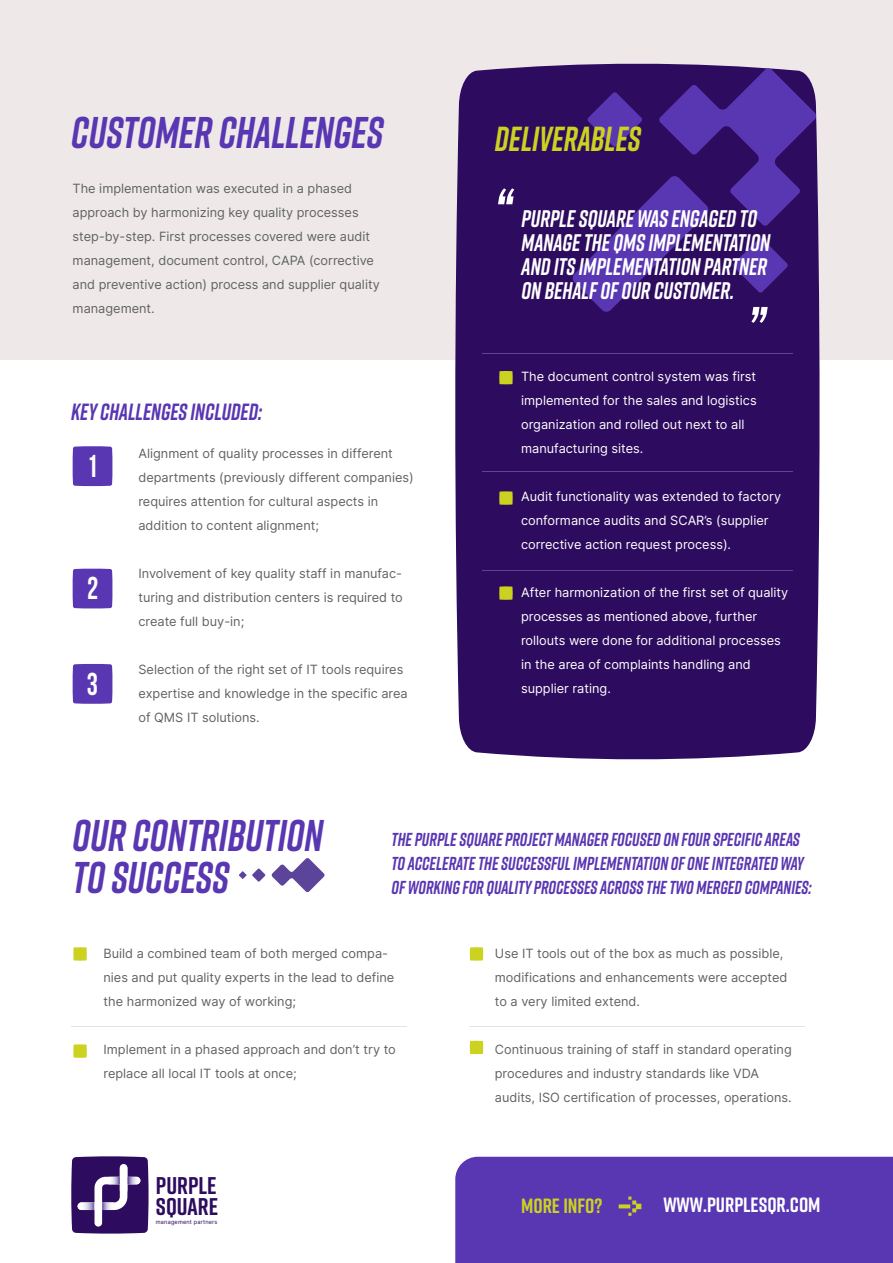
<style>
.page{position:relative;width:893px;height:1263px;background:#fff}
.page>*{position:absolute;margin:0;border:0;box-sizing:border-box;transform-origin:0 0}
.t1{font:italic 700 44.4px/42px "Rift";color:#5936b2;scale:.89 1}
.t2{font:italic 700 34.65px "Rift";color:#cbd220;scale:.89 1}
.t3{font:700 31.65px "Bebas Neue";color:#fff;scale:.89 1}
.t4{font:700 24.15px/20.2px "Rift";color:#2d0b5e}
.t5{font:italic 700 24px/23.7px "Rift";color:#fff;scale:.89 1}
.t6{font:italic 700 23.4px "Rift";color:#5936b2;scale:.89 1}
.t7{font:700 20.7px "Rift";color:#fff}
.t8{font:700 20.7px "Rift";color:#cbd220}
.t9{font:italic 700 18.75px/23.7px "Rift";color:#5936b2;scale:.89 1}
.t10{font:12.75px/24px "Inter";color:#606263}
.t11{font:12.75px/24px "Inter";color:#fff}
.t12{font:5.85px "Inter";letter-spacing:.03em;color:#2d0b5e;scale:.96 1}
</style>
<div class="page">
<svg style="left:71px;top:1156px;width:78px;height:78px;background:#51357a"></svg>
<img style="left:106px;top:1177px;width:34px;height:7px">
<div style="left:120px;top:1168px;width:7px;height:22px;background:#fff"></div>
<div style="left:0;top:0;width:893px;height:359px;background:#eee9e8"></div>
<div style="left:455px;top:1157px;width:438px;height:106px;background:#5936b2"></div>
<div style="left:454px;top:63px;width:367px;height:697px;background:#2d0b5e"></div>
<svg style="left:72px;top:446px;width:41px;height:40px;background:#603fb5"></svg>
<svg style="left:72px;top:568px;width:41px;height:41px;background:#6444b7"></svg>
<svg style="left:72px;top:664px;width:41px;height:40px;background:#603fb5"></svg>
<svg style="left:499px;top:371px;width:14px;height:13px"></svg>
<svg style="left:499px;top:491px;width:14px;height:14px"></svg>
<svg style="left:73px;top:947px;width:14px;height:14px"></svg>
<svg style="left:73px;top:1044px;width:14px;height:14px"></svg>
<svg style="left:470px;top:947px;width:13px;height:14px"></svg>
<svg style="left:470px;top:1041px;width:13px;height:13px"></svg>
<svg style="left:499px;top:586px;width:14px;height:14px"></svg>
<hr style="left:482px;top:471px;width:310px;height:1px;background:#5b449a">
<hr style="left:482px;top:353px;width:310px;height:1px;background:#5b449a">
<hr style="left:71px;top:1026px;width:335px;height:1px;background:#e9e1e0">
<hr style="left:470px;top:1026px;width:335px;height:1px;background:#e9e1e0">
<hr style="left:482px;top:570px;width:310px;height:1px;background:#5b449a">
<svg style="left:498px;top:188px;width:16px;height:16px"></svg>
<svg style="left:271px;top:858px;width:54px;height:34px"></svg>
<svg style="left:252px;top:868px;width:13px;height:14px"></svg>
<svg style="left:239px;top:871px;width:8px;height:8px"></svg>
<svg style="left:619px;top:1204px;width:11px;height:4px"></svg>
<svg style="left:628px;top:1196px;width:13px;height:20px"></svg>
<svg style="left:572px;top:68px;width:244px;height:255px;background:#3d1a7b"></svg>
<h1 class="t1" style="left:71px;top:110px;width:352px">CUSTOMER CHALLENGES</h1>
<p class="t10" style="left:73px;top:176px;width:309px">The implementation was executed in a phased approach by harmonizing key quality processes step-by-step. First processes covered were audit management, document control, CAPA (corrective and preventive action) process and supplier quality management.</p>
<h3 class="t6" style="left:71px;top:395px;width:216px">KEY CHALLENGES INCLUDED:</h3>
<h3 class="t3" style="left:87px;top:449px;width:14px">1</h3>
<h3 class="t3" style="left:87px;top:571px;width:14px">2</h3>
<h3 class="t3" style="left:87px;top:666px;width:14px">3</h3>
<p class="t10" style="left:138px;top:441px;width:277px">Alignment of quality processes in different departments (previously different companies) requires attention for cultural aspects in addition to content alignment;</p>
<p class="t10" style="left:138px;top:561px;width:266px;text-align:justify">Involvement of key quality staff in manufac&shy;turing and distribution centers is required to create full buy-in;</p>
<p class="t10" style="left:138px;top:657px;width:271px">Selection of the right set of IT tools requires expertise and knowledge in the specific area of QMS IT solutions.</p>
<h2 class="t2" style="left:495px;top:114px;width:165px">DELIVERABLES</h2>
<h3 class="t5" style="left:522px;top:207px;width:281px">PURPLE SQUARE WAS ENGAGED TO<br>MANAGE THE QMS IMPLEMENTATION<br>AND ITS IMPLEMENTATION PARTNER<br>ON BEHALF OF OUR CUSTOMER.</h3>
<p class="t11" style="left:521px;top:364px;width:237px">The document control system was first implemented for the sales and logistics organization and rolled out next to all manufacturing sites.</p>
<p class="t11" style="left:521px;top:484px;width:261px">Audit functionality was extended to factory conformance audits and SCAR’s (supplier corrective action request process).</p>
<p class="t11" style="left:521px;top:580px;width:269px">After harmonization of the first set of quality processes as mentioned above, further rollouts were done for additional processes in the area of complaints handling and supplier rating.</p>
<h1 class="t1" style="left:73px;top:813px;width:283px">OUR CONTRIBUTION<br>TO SUCCESS</h1>
<h3 class="t9" style="left:392px;top:827px;width:474px">THE PURPLE SQUARE PROJECT MANAGER FOCUSED ON FOUR SPECIFIC AREAS<br>TO ACCELERATE THE SUCCESSFUL IMPLEMENTATION OF ONE INTEGRATED WAY<br>OF WORKING FOR QUALITY PROCESSES ACROSS THE TWO MERGED COMPANIES:</h3>
<p class="t10" style="left:104px;top:941px;width:292px">Build a combined team of both merged compa&shy;nies and put quality experts in the lead to define the harmonized way of working;</p>
<p class="t10" style="left:104px;top:1037px;width:294px">Implement in a phased approach and don’t try to replace all local IT tools at once;</p>
<h3 class="t4" style="left:156px;top:1175px;width:64px">PURPLE<br>SQUARE</h3>
<p class="t12" style="left:156px;top:1217px;width:65px">management partners</p>
<p class="t10" style="left:495px;top:941px;width:294px">Use IT tools out of the box as much as possible, modifications and enhancements were accepted to a very limited extend.</p>
<p class="t10" style="left:495px;top:1037px;width:298px">Continuous training of staff in standard operating procedures and industry standards like VDA audits, ISO certification of processes, operations.</p>
<h3 class="t8" style="left:521px;top:1191px;width:83px">MORE INFO?</h3>
<h3 class="t7" style="left:663px;top:1190px;width:159px">WWW.PURPLESQR.COM</h3>
</div>
